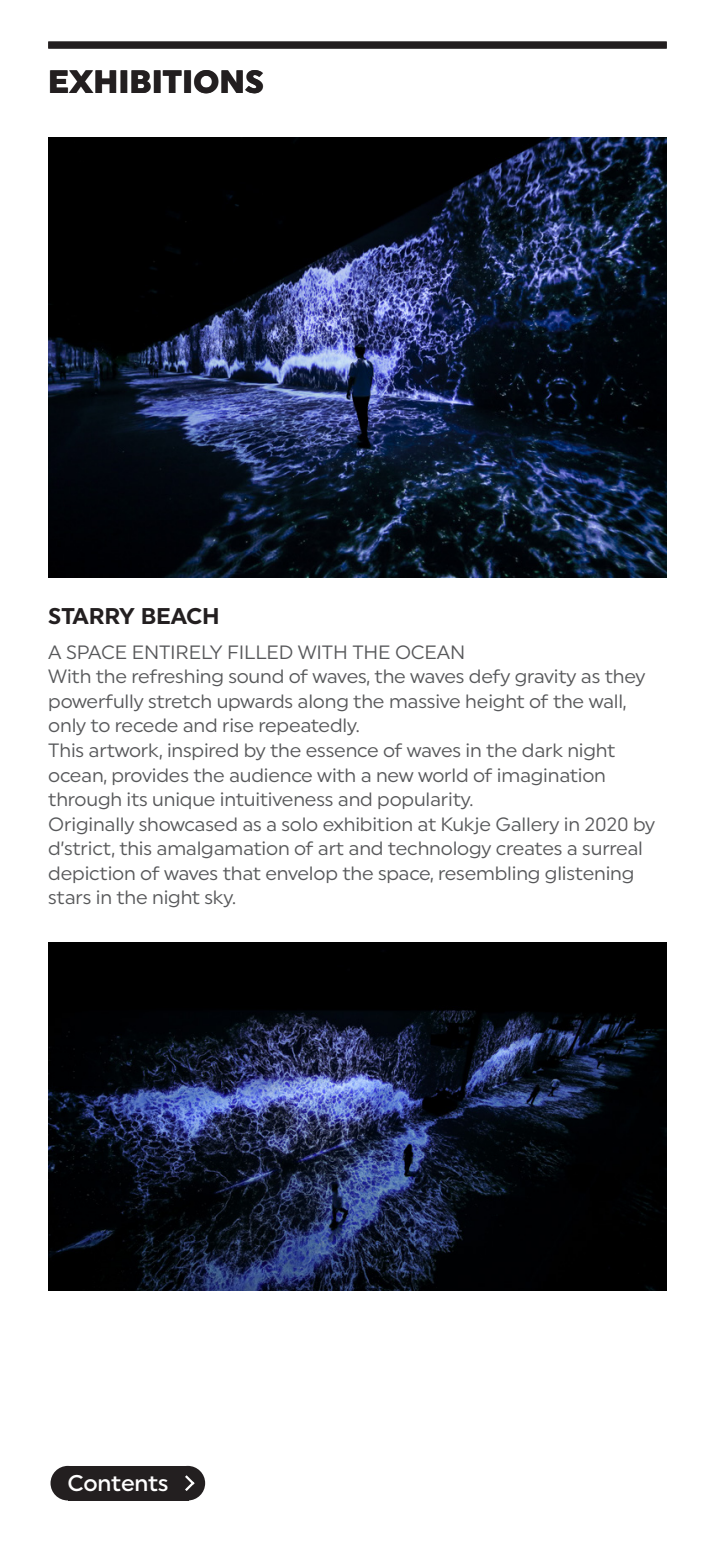
<style>
.page{position:relative;width:715px;height:1550px;background:#fff}
.page>*{position:absolute;margin:0;border:0;box-sizing:border-box;transform-origin:0 0}
.t1{font:900 32.2px "Uniform";color:#231f20}
.t2{font:700 22.75px "Uniform";letter-spacing:-.01em;color:#231f20}
.t3{font:500 22.75px "Uniform";letter-spacing:-.01em;color:#fff}
.t4{font:19.25px/24.5px "Uniform";letter-spacing:-.01em;color:#57585a}
</style>
<div class="page">
<img style="left:48px;top:137px;width:619px;height:441px">
<img style="left:48px;top:942px;width:619px;height:348px">
<div style="left:48px;top:42px;width:619px;height:7px;background:#231f20"></div>
<div style="left:68px;top:1466px;width:120px;height:34px;background:#231f20"></div>
<div style="left:171px;top:1466px;width:34px;height:34px;background:#231f20;border-radius:50%"></div>
<div style="left:51px;top:1466px;width:34px;height:34px;background:#231f20;border-radius:50%"></div>
<svg style="left:185px;top:1475px;width:10px;height:16px"></svg>
<p class="t1" style="left:48px;top:63px;width:217px">EXHIBITIONS</p>
<p class="t2" style="left:48px;top:603px;width:173px">STARRY BEACH</p>
<p class="t4" style="left:48px;top:639px;width:419px">A SPACE ENTIRELY FILLED WITH THE OCEAN</p>
<p class="t4" style="left:48px;top:664px;width:599px">With the refreshing sound of waves, the waves defy gravity as they powerfully stretch upwards along the massive height of the wall, only to recede and rise repeatedly.</p>
<p class="t4" style="left:48px;top:737px;width:569px">This artwork, inspired by the essence of waves in the dark night ocean, provides the audience with a new world of imagination through its unique intuitiveness and popularity.</p>
<p class="t4" style="left:48px;top:811px;width:608px">Originally showcased as a solo exhibition at Kukje Gallery in 2020 by d’strict, this amalgamation of art and technology creates a surreal depiction of waves that envelop the space, resembling glistening stars in the night sky.</p>
<p class="t3" style="left:67px;top:1469px;width:103px">Contents</p>
</div>
